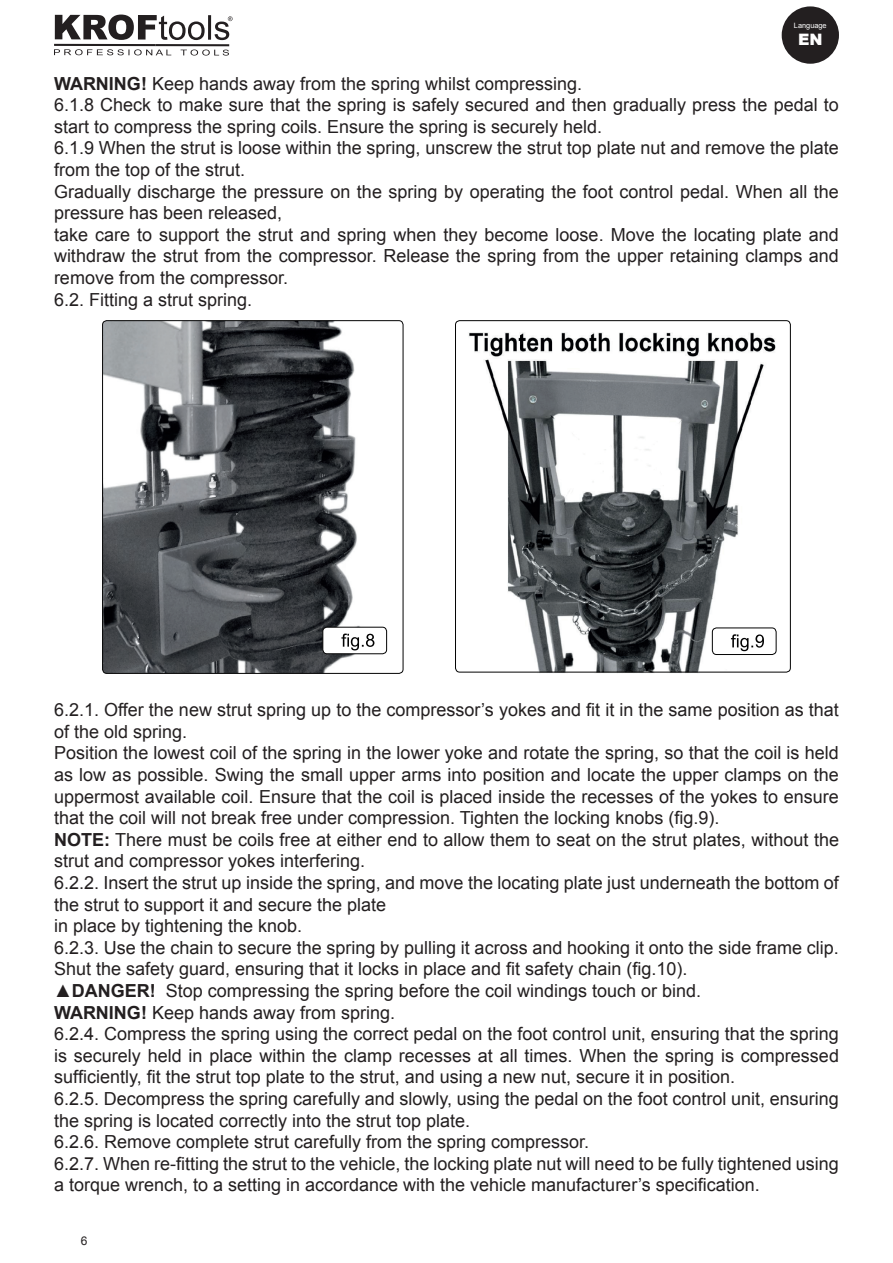
<style>
.page{position:relative;width:893px;height:1263px;background:#fff}
.page>*{position:absolute;margin:0;border:0;box-sizing:border-box;transform-origin:0 0}
.Texto{font:18px/21.6px "Arial";color:#231f20}
.Titulos__preto{font:18px "Arial";color:#231f20}
.t1{font:900 15.75px "Arial";color:#fff}
.t2{font:12px "Arial";color:#231f20}
.t3{font:7.35px "Arial";color:#fff}
.s1{font-weight:700}
</style>
<div class="page">
<svg style="left:55px;top:15px;width:150px;height:25px"></svg>
<hr style="left:208px;top:15px;width:3px;height:25px;background:#231f20">
<hr style="left:54px;top:44px;width:101px;height:2px;background:#231f20">
<hr style="left:155px;top:44px;width:74px;height:2px;background:#231f20">
<svg style="left:54px;top:49px;width:117px;height:6px"></svg>
<svg style="left:181px;top:50px;width:48px;height:6px"></svg>
<svg style="left:215px;top:16px;width:18px;height:24px"></svg>
<div style="left:782px;top:6px;width:57px;height:58px;background:#231f20;border-radius:50%"></div>
<img style="left:104px;top:321px;width:299px;height:352px">
<div style="left:102px;top:320px;width:301px;height:354px;border:1px solid #030303;border-radius:4px"></div>
<div style="left:323px;top:627px;width:64px;height:27px;background:#fff;border-radius:4px"></div>
<svg style="left:341px;top:633px;width:33px;height:17px"></svg>
<div style="left:322px;top:627px;width:65px;height:27px;border:1px solid #030303;border-radius:4px"></div>
<img style="left:455px;top:322px;width:336px;height:351px">
<div style="left:455px;top:320px;width:336px;height:352px;border:1px solid #030303;border-radius:4px"></div>
<div style="left:712px;top:628px;width:64px;height:26px;background:#fff;border-radius:4px"></div>
<svg style="left:731px;top:634px;width:33px;height:17px"></svg>
<div style="left:712px;top:627px;width:64px;height:28px;border:1px solid #030303;border-radius:4px"></div>
<p class="t3" style="left:794px;top:20px;width:34px">Language</p>
<p class="t1" style="left:798px;top:28px;width:26px">EN</p>
<p class="Texto" style="left:54px;top:73px;width:530px"><span class="s1">WARNING!</span> Keep hands away from the spring whilst compressing.</p>
<p class="Texto" style="left:54px;top:94px;width:786px">6.1.8 Check to make sure that the spring is safely secured and then gradually press the pedal to start to compress the spring coils. Ensure the spring is securely held.</p>
<p class="Texto" style="left:54px;top:138px;width:786px">6.1.9 When the strut is loose within the spring, unscrew the strut top plate nut and remove the plate from the top of the strut.</p>
<p class="Texto" style="left:54px;top:181px;width:786px">Gradually discharge the pressure on the spring by operating the foot control pedal. When all the pressure has been released,</p>
<p class="Texto" style="left:54px;top:224px;width:786px;text-align:justify">take care to support the strut and spring when they become loose. Move the locating plate and withdraw the strut from the compressor. Release the spring from the upper retaining clamps and remove from the compressor.</p>
<p class="Titulos__preto" style="left:54px;top:288px;width:200px">6.2. Fitting a strut spring.</p>
<p class="Texto" style="left:54px;top:699px;width:786px">6.2.1. Offer the new strut spring up to the compressor’s yokes and fit it in the same position as that of the old spring.</p>
<p class="Texto" style="left:54px;top:742px;width:786px;text-align:justify">Position the lowest coil of the spring in the lower yoke and rotate the spring, so that the coil is held as low as possible. Swing the small upper arms into position and locate the upper clamps on the uppermost available coil. Ensure that the coil is placed inside the recesses of the yokes to ensure that the coil will not break free under compression. Tighten the locking knobs (fig.9).</p>
<p class="Texto" style="left:54px;top:829px;width:786px"><span class="s1">NOTE:</span> There must be coils free at either end to allow them to seat on the strut plates, without the strut and compressor yokes interfering.</p>
<p class="Texto" style="left:54px;top:872px;width:786px">6.2.2. Insert the strut up inside the spring, and move the locating plate just underneath the bottom of the strut to support it and secure the plate</p>
<p class="Texto" style="left:54px;top:915px;width:250px">in place by tightening the knob.</p>
<p class="Texto" style="left:54px;top:937px;width:786px">6.2.3. Use the chain to secure the spring by pulling it across and hooking it onto the side frame clip.<br>Shut the safety guard, ensuring that it locks in place and fit safety chain (fig.10).</p>
<p class="Texto" style="left:54px;top:980px;width:649px"><span class="s1">▲DANGER!</span> Stop compressing the spring before the coil windings touch or bind.</p>
<p class="Texto" style="left:54px;top:1002px;width:343px"><span class="s1">WARNING!</span> Keep hands away from spring.</p>
<p class="Texto" style="left:54px;top:1023px;width:786px;text-align:justify">6.2.4. Compress the spring using the correct pedal on the foot control unit, ensuring that the spring is securely held in place within the clamp recesses at all times. When the spring is compressed sufficiently, fit the strut top plate to the strut, and using a new nut, secure it in position.</p>
<p class="Texto" style="left:54px;top:1088px;width:786px">6.2.5. Decompress the spring carefully and slowly, using the pedal on the foot control unit, ensuring the spring is located correctly into the strut top plate.</p>
<p class="Texto" style="left:54px;top:1131px;width:537px">6.2.6. Remove complete strut carefully from the spring compressor.</p>
<p class="Texto" style="left:54px;top:1153px;width:786px">6.2.7. When re-fitting the strut to the vehicle, the locking plate nut will need to be fully tightened using a torque wrench, to a setting in accordance with the vehicle manufacturer’s specification.</p>
<p class="t2" style="left:81px;top:1233px;width:8px">6</p>
</div>
